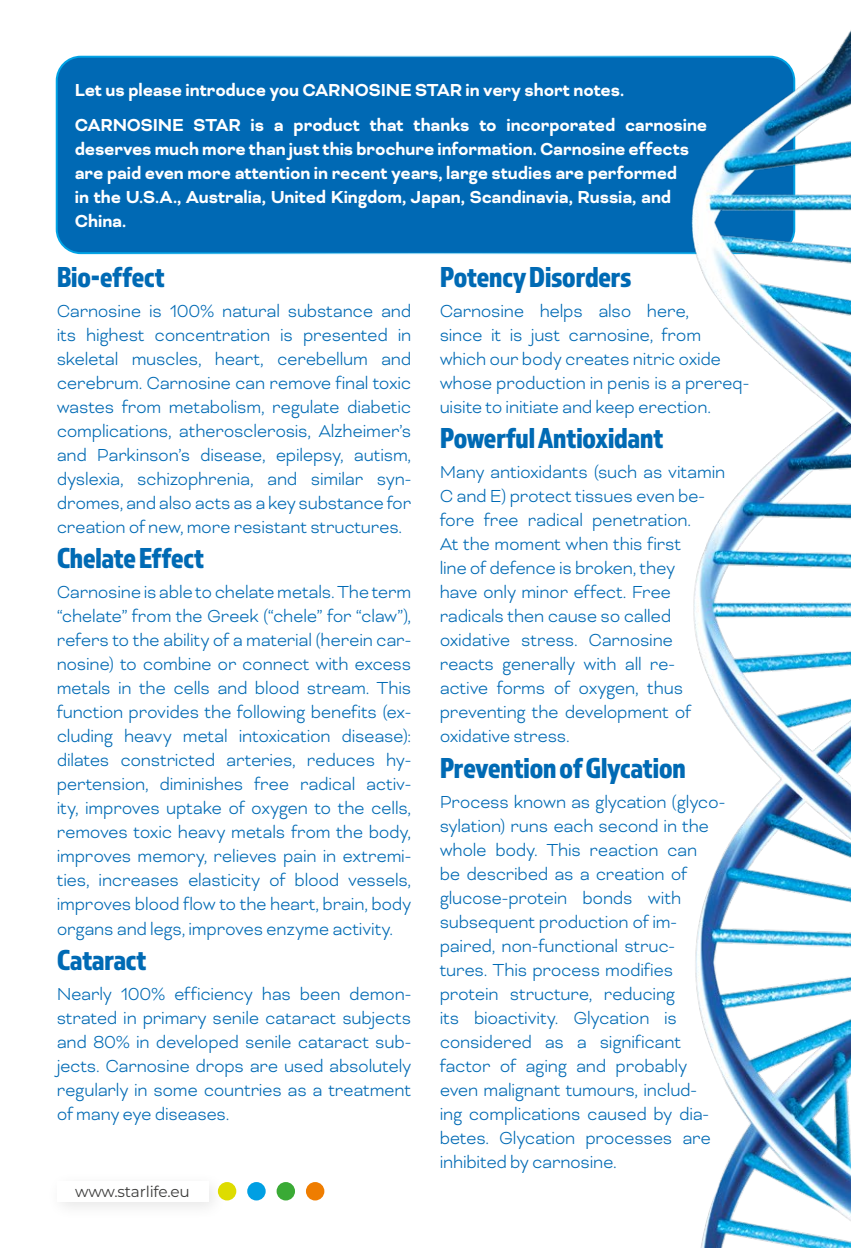
<style>
.page{position:relative;width:851px;height:1248px;background:#fff}
.page>*{position:absolute;margin:0;border:0;box-sizing:border-box;transform-origin:0 0}
.t1{font:30px "Almaq Refined";letter-spacing:-.025em;color:#006ab4;scale:.96 1}
.t2{font:300 20px/24px "Bicyclette";letter-spacing:-.015em;color:#006ab4;text-align:justify;scale:.96 1}
.t3{font:700 20px/24px "Bicyclette";letter-spacing:-.005em;color:#fff;scale:.95 1}
.t4{font:15.4px "Montserrat";letter-spacing:-.01em;color:#3c3c3b}
</style>
<div class="page">
<div style="left:218px;top:1181px;width:18px;height:19px;background:#dedc00;border-radius:50%"></div>
<div style="left:247px;top:1181px;width:18px;height:19px;background:#009fe3;border-radius:50%"></div>
<div style="left:276px;top:1181px;width:19px;height:19px;background:#3aaa35;border-radius:50%"></div>
<div style="left:306px;top:1181px;width:18px;height:19px;background:#ef7d00;border-radius:50%"></div>
<div style="left:57px;top:57px;width:737px;height:196px;background:#0069b4;border-radius:24px"></div>
<div style="left:56px;top:56px;width:739px;height:198px;border:2px solid #00a3e5;border-radius:24px"></div>
<img style="left:691px;top:32px;width:159px;height:1215px">
<p class="t3" style="left:75px;top:72px;width:667px;line-height:35.4px">Let us please introduce you CARNOSINE STAR in very short notes.<br>CARNOSINE STAR is a product that thanks to incorporated carnosine</p>
<p class="t3" style="left:75px;top:137px;width:648px">deserves much more than just this brochure information. Carnosine effects are paid even more attention in recent years, large studies are performed in the U.S.A., Australia, United Kingdom, Japan, Scandinavia, Russia, and China.</p>
<h1 class="t1" style="left:57px;top:258px;width:114px">Bio-effect</h1>
<p class="t2" style="left:57px;top:298px;width:371px">Carnosine is 100% natural substance and its highest concentration is presented in skeletal muscles, heart, cerebellum and cerebrum. Carnosine can remove final toxic wastes from metabolism, regulate diabetic complications, atherosclerosis, Alzheimer’s and Parkinson’s disease, epilepsy, autism, dyslexia, schizophrenia, and similar syn&shy;dromes, and also acts as a key substance for creation of new, more resistant structures.</p>
<h1 class="t1" style="left:57px;top:540px;width:155px">Chelate Effect</h1>
<p class="t2" style="left:57px;top:580px;width:371px">Carnosine is able to chelate metals. The term “chelate” from the Greek (“chele” for “claw”), refers to the ability of a material (herein car&shy;nosine) to combine or connect with excess metals in the cells and blood stream. This function provides the following benefits (ex&shy;cluding heavy metal intoxication disease): dilates constricted arteries, reduces hy&shy;pertension, diminishes free radical activ&shy;ity, improves uptake of oxygen to the cells, removes toxic heavy metals from the body, improves memory, relieves pain in extremi&shy;ties, increases elasticity of blood vessels, improves blood flow to the heart, brain, body organs and legs, improves enzyme activity.</p>
<h1 class="t1" style="left:57px;top:941px;width:95px">Cataract</h1>
<p class="t2" style="left:57px;top:981px;width:371px">Nearly 100% efficiency has been demon&shy;strated in primary senile cataract subjects and 80% in developed senile cataract sub&shy;jects. Carnosine drops are used absolutely regularly in some countries as a treatment of many eye diseases.</p>
<h1 class="t1" style="left:439px;top:258px;width:202px">Potency Disorders</h1>
<p class="t2" style="left:439px;top:298px;width:324px;text-align:left">Carnosine helps also here,<br>since it is just carnosine, from which our body creates nitric oxide whose production in penis is a prereq&shy;uisite to initiate and keep erection.</p>
<h1 class="t1" style="left:439px;top:420px;width:234px">Powerful Antioxidant</h1>
<p class="t2" style="left:439px;top:460px;width:299px;text-align:left">Many antioxidants (such as vitamin<br>C and E) protect tissues even be&shy;fore free radical penetration.<br>At the moment when this first<br>line of defence is broken, they<br>have only minor effect. Free radicals then cause so called oxidative stress. Carnosine reacts generally with all re&shy;active forms of oxygen, thus preventing the development of oxidative stress.</p>
<h1 class="t1" style="left:439px;top:749px;width:258px">Prevention of Glycation</h1>
<p class="t2" style="left:439px;top:789px;width:299px;text-align:left">Process known as glycation (glyco&shy;sylation) runs each second in the whole body. This reaction can<br>be described as a creation of glucose-protein bonds with subsequent production of im&shy;paired, non-functional struc&shy;tures. This process modifies protein structure, reducing<br>its bioactivity. Glycation is considered as a significant factor of aging and probably even malignant tumours, includ-<br>ing complications caused by dia&shy;betes. Glycation processes are inhibited by carnosine.</p>
<p class="t4" style="left:75px;top:1180px;width:116px">www.starlife.eu</p>
</div>
